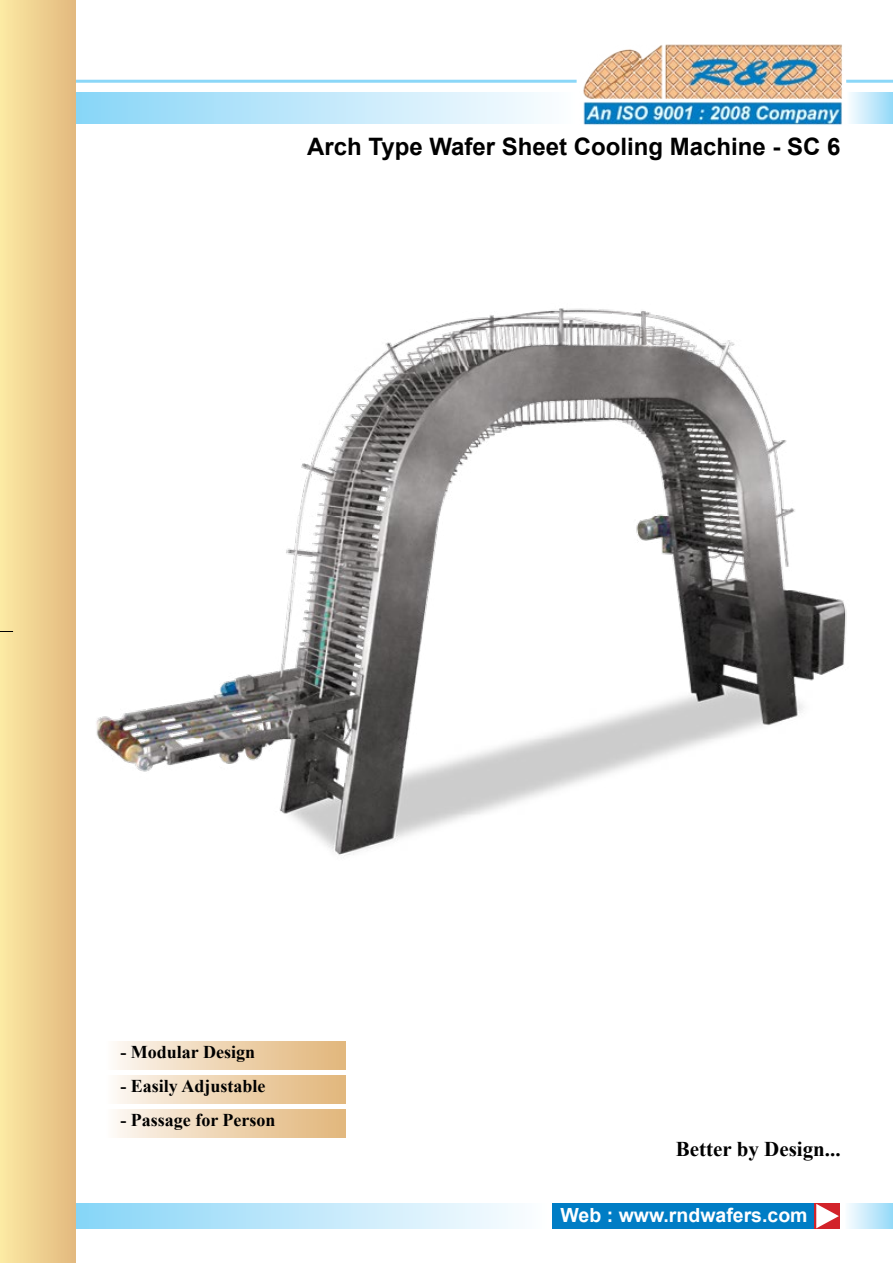
<style>
.page{position:relative;width:893px;height:1263px;background:#fff}
.page>*{position:absolute;margin:0;border:0;box-sizing:border-box;transform-origin:0 0}
.t1{font:700 24px "Arial";color:#000}
.t2{font:700 21px "Times New Roman";color:#000}
.t3{font:700 19.5px "Arial";color:#fff}
.t4{font:700 18px "Times New Roman";color:#000}
</style>
<div class="page">
<hr style="left:0;top:80px;width:577px;height:3px;background:#8bd7f8">
<svg style="left:76px;top:92px;width:465px;height:32px;background:#bee7fa"></svg>
<img style="left:583px;top:44px;width:266px;height:81px">
<hr style="left:846px;top:80px;width:47px;height:3px;background:#8bd7f8">
<div style="left:846px;top:92px;width:47px;height:32px;background:linear-gradient(to right,#fefeff,#93d9f8)"></div>
<svg style="left:76px;top:1203px;width:438px;height:26px;background:#bde7fa"></svg>
<div style="left:552px;top:1203px;width:261px;height:26px;background:#007dc5"></div>
<div style="left:815px;top:1203px;width:25px;height:26px;background:#d2232a"></div>
<svg style="left:816px;top:1204px;width:23px;height:24px"></svg>
<div style="left:844px;top:1203px;width:49px;height:26px;background:linear-gradient(to right,#fdfdff,#95d9f8)"></div>
<div style="left:0;top:0;width:76px;height:1263px;background:linear-gradient(to right,#fceaa3,#e3b97f)"></div>
<svg style="left:0;top:631px;width:13px;height:1px"></svg>
<img style="left:96px;top:308px;width:751px;height:548px">
<div style="left:107px;top:1041px;width:238px;height:28px;background:linear-gradient(to right,#fcf7f2,#e1b578)"></div>
<div style="left:107px;top:1075px;width:238px;height:28px;background:linear-gradient(to right,#fcf7f2,#e1b578)"></div>
<div style="left:107px;top:1109px;width:238px;height:28px;background:linear-gradient(to right,#fcf7f2,#e1b578)"></div>
<h1 class="t1" style="left:307px;top:130px;width:535px">Arch Type Wafer Sheet Cooling Machine - SC 6</h1>
<p class="t4" style="left:120px;top:1039px;width:136px">- Modular Design</p>
<p class="t4" style="left:120px;top:1073px;width:147px">- Easily Adjustable</p>
<p class="t4" style="left:120px;top:1107px;width:157px">- Passage for Person</p>
<p class="t2" style="left:676px;top:1134px;width:166px">Better by Design...</p>
<p class="t3" style="left:561px;top:1202px;width:249px">Web : www.rndwafers.com</p>
</div>
